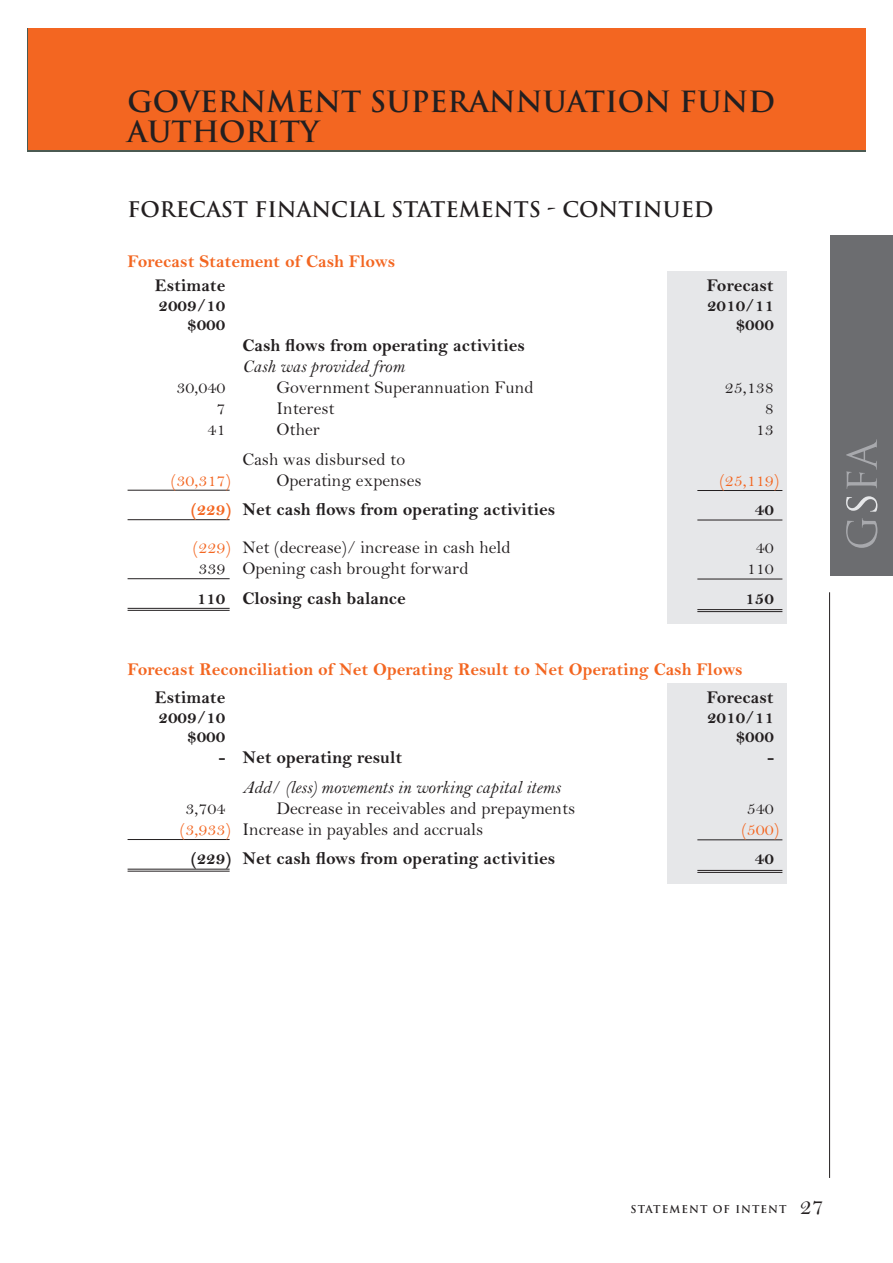
<style>
.page{position:relative;width:893px;height:1263px;background:#fff}
.page>*{position:absolute;margin:0;border:0;box-sizing:border-box;transform-origin:0 0}
.t1{font:700 28.5px/30px "Trajan";color:#231f20}
.t2{font:24px "Bell";color:#231f20}
.t3{font:700 21px "Trajan";color:#231f20}
.t4{font:18px "Bell";color:#231f20}
.t5{font:700 18px "Bell";color:#231f20}
.t6{font:700 18px "Bell";color:#f36621}
.t7{font:italic 18px "Bell";color:#231f20}
.t8{font:18px "Bell";color:#f36621}
.t9{font:700 10.5px "Trajan";letter-spacing:.1em;color:#231f20}
.s1{color:#f36621}
</style>
<div class="page">
<div style="left:28px;top:28px;width:838px;height:122px;background:#f36621"></div>
<div style="left:668px;top:271px;width:119px;height:353px;background:#e6e7e9"></div>
<div style="left:668px;top:683px;width:119px;height:200px;background:#e6e7e9"></div>
<hr style="left:697px;top:490px;width:85px;height:1px;background:#231f20">
<hr style="left:128px;top:490px;width:102px;height:1px;background:#231f20">
<hr style="left:697px;top:520px;width:85px;height:1px;background:#231f20">
<hr style="left:128px;top:519px;width:102px;height:1px;background:#231f20">
<hr style="left:697px;top:579px;width:85px;height:1px;background:#231f20">
<hr style="left:128px;top:578px;width:102px;height:1px;background:#231f20">
<hr style="left:697px;top:609px;width:85px;height:1px;background:#231f20">
<hr style="left:697px;top:611px;width:85px;height:1px;background:#231f20">
<hr style="left:128px;top:608px;width:102px;height:1px;background:#231f20">
<hr style="left:128px;top:610px;width:102px;height:1px;background:#231f20">
<hr style="left:697px;top:839px;width:85px;height:1px;background:#231f20">
<hr style="left:128px;top:839px;width:102px;height:1px;background:#231f20">
<hr style="left:697px;top:870px;width:85px;height:1px;background:#231f20">
<hr style="left:697px;top:872px;width:85px;height:1px;background:#231f20">
<hr style="left:128px;top:869px;width:102px;height:1px;background:#231f20">
<hr style="left:128px;top:871px;width:102px;height:1px;background:#231f20">
<hr style="left:829px;top:592px;width:1px;height:586px;background:#231f20">
<div style="left:831px;top:235px;width:62px;height:340px;background:#6c6d70"></div>
<svg style="left:846px;top:518px;width:31px;height:30px"></svg>
<svg style="left:846px;top:496px;width:31px;height:16px"></svg>
<svg style="left:846px;top:439px;width:31px;height:50px"></svg>
<h1 class="t1" style="left:128px;top:87px;width:649px">GOVERNMENT SUPERANNUATION FUND<br>AUTHORITY</h1>
<p class="t3" style="left:128px;top:196px;width:587px">FORECAST FINANCIAL STATEMENTS - CONTINUED</p>
<p class="t6" style="left:128px;top:251px;width:269px">Forecast Statement of Cash Flows</p>
<p class="t5" style="left:155px;top:275px;width:72px">Estimate</p>
<p class="t5" style="left:707px;top:275px;width:69px">Forecast</p>
<p class="t5" style="left:158px;top:295px;width:68px">2009/10</p>
<p class="t5" style="left:707px;top:295px;width:68px">2010/11</p>
<p class="t5" style="left:187px;top:314px;width:40px">$000</p>
<p class="t5" style="left:736px;top:314px;width:40px">$000</p>
<p class="t5" style="left:242px;top:335px;width:284px">Cash flows from operating activities</p>
<p class="t7" style="left:242px;top:356px;width:164px">Cash was provided from</p>
<p class="t4" style="left:176px;top:377px;width:50px">30,040</p>
<p class="t4" style="left:276px;top:377px;width:259px">Government Superannuation Fund</p>
<p class="t4" style="left:725px;top:377px;width:50px">25,138</p>
<p class="t4" style="left:216px;top:398px;width:10px">7</p>
<p class="t4" style="left:276px;top:398px;width:60px">Interest</p>
<p class="t4" style="left:765px;top:398px;width:10px">8</p>
<p class="t4" style="left:207px;top:419px;width:19px">41</p>
<p class="t4" style="left:276px;top:419px;width:45px">Other</p>
<p class="t4" style="left:756px;top:419px;width:19px">13</p>
<p class="t4" style="left:242px;top:449px;width:164px">Cash was disbursed to</p>
<p class="t8" style="left:171px;top:470px;width:61px">(30,317)</p>
<p class="t4" style="left:276px;top:470px;width:147px">Operating expenses</p>
<p class="t8" style="left:719px;top:470px;width:61px">(25,119)</p>
<p class="t5" style="left:191px;top:499px;width:366px"><span class="s1">(229)</span> Net cash flows from operating activities</p>
<p class="t5" style="left:755px;top:499px;width:21px">40</p>
<p class="t4" style="left:193px;top:537px;width:319px"><span class="s1">(229)</span> Net (decrease)/ increase in cash held</p>
<p class="t4" style="left:756px;top:537px;width:19px">40</p>
<p class="t4" style="left:198px;top:558px;width:272px">339 Opening cash brought forward</p>
<p class="t4" style="left:747px;top:558px;width:28px">110</p>
<p class="t5" style="left:197px;top:588px;width:211px">110 Closing cash balance</p>
<p class="t5" style="left:745px;top:588px;width:30px">150</p>
<p class="t6" style="left:128px;top:659px;width:617px">Forecast Reconciliation of Net Operating Result to Net Operating Cash Flows</p>
<p class="t5" style="left:155px;top:687px;width:72px">Estimate</p>
<p class="t5" style="left:707px;top:687px;width:69px">Forecast</p>
<p class="t5" style="left:158px;top:707px;width:68px">2009/10</p>
<p class="t5" style="left:707px;top:707px;width:68px">2010/11</p>
<p class="t5" style="left:187px;top:726px;width:40px">$000</p>
<p class="t5" style="left:736px;top:726px;width:40px">$000</p>
<p class="t5" style="left:219px;top:747px;width:185px">- Net operating result</p>
<p class="t5" style="left:767px;top:747px;width:8px">-</p>
<p class="t7" style="left:242px;top:777px;width:320px">Add/ (less) movements in working capital items</p>
<p class="t4" style="left:185px;top:798px;width:41px">3,704</p>
<p class="t4" style="left:276px;top:798px;width:300px">Decrease in receivables and prepayments</p>
<p class="t4" style="left:747px;top:798px;width:28px">540</p>
<p class="t4" style="left:180px;top:819px;width:305px"><span class="s1">(3,933)</span> Increase in payables and accruals</p>
<p class="t8" style="left:741px;top:819px;width:39px">(500)</p>
<p class="t5" style="left:191px;top:848px;width:366px">(229) Net cash flows from operating activities</p>
<p class="t5" style="left:755px;top:848px;width:21px">40</p>
<p class="t9" style="left:630px;top:1202px;width:158px">STATEMENT OF INTENT</p>
<h2 class="t2" style="left:800px;top:1193px;width:25px">27</h2>
</div>
